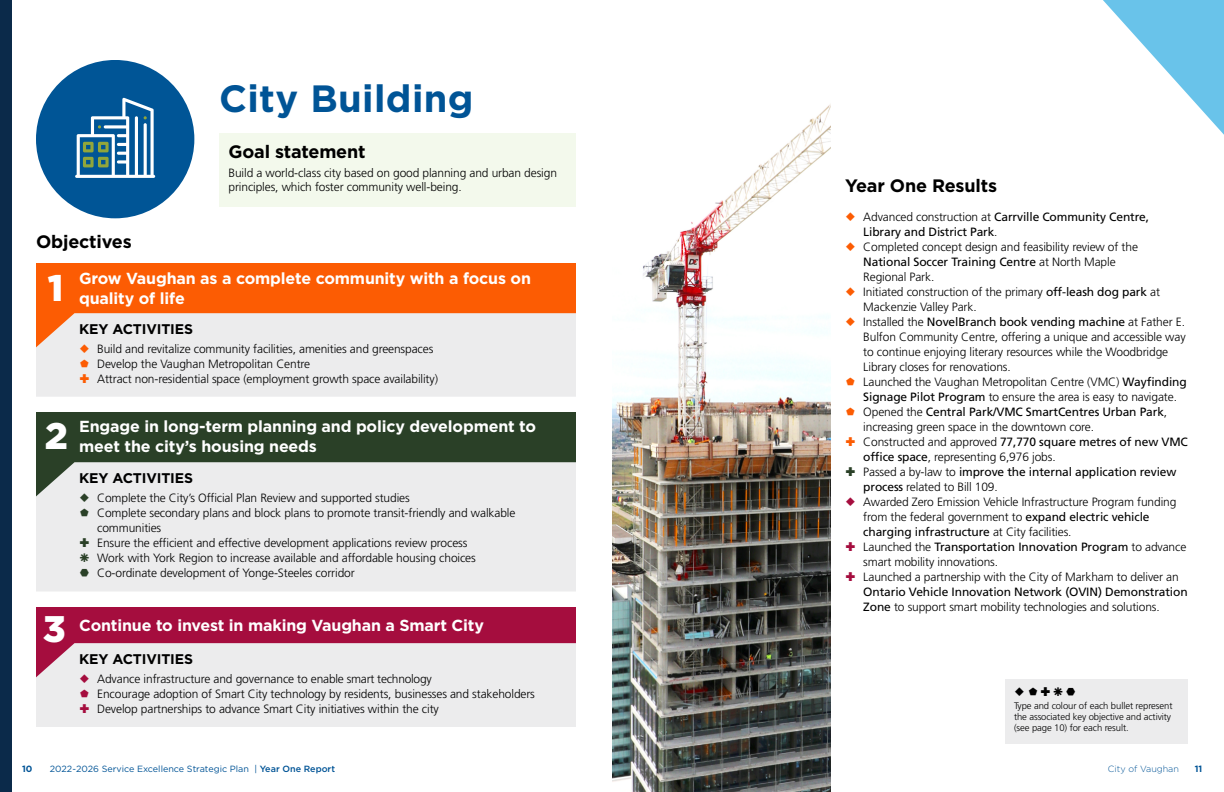
<style>
.page{position:relative;width:1224px;height:792px;background:#fff}
.page>*{position:absolute;margin:0;border:0;box-sizing:border-box;transform-origin:0 0}
.Heading_1{font:700 38px "Gotham";letter-spacing:.01em;color:#005496}
.Objective_numbers{font:900 37px "Gotham";color:#fff}
.Heading_2{font:700 18px "Gotham";letter-spacing:-.01em;color:#000}
.Body__Large_-_Objective{font:700 16px/20px "Gotham";letter-spacing:-.01em;color:#fff}
.Heading_3{font:700 14px "Gotham";letter-spacing:-.01em;color:#000}
.Bullets{font:300 12px/15px "Frutiger LT Std";letter-spacing:-.01em;color:#000}
.Bullets-2{font:12px/15px "Frutiger LT Std";letter-spacing:-.01em;color:#000}
.Body{font:300 12px/14.4px "Frutiger LT Std";letter-spacing:-.01em;color:#000}
.Legend{font:300 9.5px/11.4px "Frutiger LT Std";letter-spacing:-.01em;color:#000}
.t1{font:700 9.1px "Gotham";color:#005496}
.t2{font:9px "Gotham";color:#005496}
.t3{font:300 9px "Gotham";color:#005496}
.s1{color:#fc5c03}
.s2{color:#2a4027}
.s3{color:#a50d3e}
.s4{font-weight:300}
.s5{font-weight:400}
.s6{font-weight:500}
</style>
<div class="page">
<div style="left:36px;top:60px;width:158px;height:158px;background:#005596;border-radius:50%"></div>
<svg style="left:75px;top:98px;width:80px;height:80px"></svg>
<div style="left:219px;top:133px;width:357px;height:74px;background:#f3f9ec"></div>
<div style="left:36px;top:263px;width:540px;height:85px;background:#fc5c03"></div>
<div style="left:36px;top:313px;width:540px;height:84px;background:#ececed"></div>
<div style="left:36px;top:412px;width:540px;height:85px;background:#2a4027"></div>
<div style="left:36px;top:462px;width:540px;height:129px;background:#ececed"></div>
<div style="left:36px;top:607px;width:540px;height:71px;background:#a50d3e"></div>
<div style="left:36px;top:643px;width:540px;height:84px;background:#ececed"></div>
<div style="left:1005px;top:680px;width:183px;height:64px;background:#ececed"></div>
<img style="left:612px;top:104px;width:219px;height:688px">
<svg style="left:1103px;top:0;width:121px;height:135px"></svg>
<div style="left:0;top:0;width:12px;height:792px;background:#0b2a4a"></div>
<svg style="left:80px;top:359px;width:9px;height:8px"></svg>
<svg style="left:80px;top:374px;width:9px;height:9px"></svg>
<svg style="left:80px;top:509px;width:9px;height:8px"></svg>
<svg style="left:80px;top:539px;width:9px;height:8px"></svg>
<svg style="left:80px;top:554px;width:9px;height:8px"></svg>
<svg style="left:80px;top:569px;width:9px;height:8px"></svg>
<svg style="left:80px;top:689px;width:9px;height:8px"></svg>
<svg style="left:80px;top:704px;width:9px;height:9px"></svg>
<h1 class="Heading_1" style="left:219px;top:74px;width:256px">City Building</h1>
<h2 class="Heading_2" style="left:228px;top:139px;width:139px">Goal statement</h2>
<p class="Body" style="left:228px;top:165px;width:330px">Build a world-class city based on good planning and urban design principles, which foster community well-being.</p>
<h2 class="Heading_2" style="left:36px;top:230px;width:97px">Objectives</h2>
<p class="Objective_numbers" style="left:48px;top:263px;width:17px">1</p>
<p class="Body__Large_-_Objective" style="left:79px;top:268px;width:453px">Grow Vaughan as a complete community with a focus on quality of life</p>
<h3 class="Heading_3" style="left:79px;top:320px;width:115px">KEY ACTIVITIES</h3>
<p class="Bullets" style="left:79px;top:342px;width:356px"><span class="s1">○</span> Build and revitalize community facilities, amenities and greenspaces</p>
<p class="Bullets" style="left:97px;top:357px;width:215px">Develop the Vaughan Metropolitan Centre</p>
<p class="Bullets" style="left:97px;top:372px;width:342px">Attract non-residential space (employment growth space availability)</p>
<p class="Objective_numbers" style="left:45px;top:411px;width:25px">2</p>
<p class="Body__Large_-_Objective" style="left:79px;top:416px;width:458px">Engage in long-term planning and policy development to meet the city’s housing needs</p>
<h3 class="Heading_3" style="left:79px;top:469px;width:115px">KEY ACTIVITIES</h3>
<p class="Bullets" style="left:79px;top:491px;width:332px"><span class="s2">○</span> Complete the City’s Official Plan Review and supported studies</p>
<p class="Bullets" style="left:97px;top:506px;width:420px">Complete secondary plans and block plans to promote transit-friendly and walkable communities</p>
<p class="Bullets" style="left:97px;top:536px;width:372px">Ensure the efficient and effective development applications review process</p>
<p class="Bullets" style="left:97px;top:551px;width:380px">Work with York Region to increase available and affordable housing choices</p>
<p class="Bullets" style="left:97px;top:566px;width:259px">Co-ordinate development of Yonge-Steeles corridor</p>
<p class="Objective_numbers" style="left:43px;top:604px;width:24px">3</p>
<p class="Body__Large_-_Objective" style="left:79px;top:616px;width:406px">Continue to invest in making Vaughan a Smart City</p>
<h3 class="Heading_3" style="left:79px;top:650px;width:115px">KEY ACTIVITIES</h3>
<p class="Bullets" style="left:79px;top:672px;width:354px"><span class="s3">○</span> Advance infrastructure and governance to enable smart technology</p>
<p class="Bullets" style="left:97px;top:687px;width:439px">Encourage adoption of Smart City technology by residents, businesses and stakeholders</p>
<p class="Bullets" style="left:97px;top:702px;width:343px">Develop partnerships to advance Smart City initiatives within the city</p>
<h2 class="Heading_2" style="left:845px;top:173px;width:153px">Year One Results</h2>
<p class="Bullets-2" style="left:863px;top:209px;width:287px;text-indent:-18px"><span class="s1">○</span> <span class="s4">Advanced construction at</span> Carrville Community Centre,<br>Library and District Park<span class="s4">.</span></p>
<p class="Bullets" style="left:845px;top:239px;width:294px"><span class="s1">○</span> Completed concept design and feasibility review of the</p>
<p class="Bullets-2" style="left:863px;top:254px;width:254px">National Soccer Training Centre <span class="s4">at North Maple<br>Regional Park.</span></p>
<p class="Bullets" style="left:863px;top:284px;width:298px;text-indent:-18px"><span class="s1">○</span> Initiated construction of the primary <span class="s5">off-leash dog park</span> at<br>Mackenzie Valley Park.</p>
<p class="Bullets" style="left:863px;top:314px;width:324px;text-indent:-18px"><span class="s1">○</span> Installed the <span class="s5">NovelBranch book vending machine</span> at Father E.<br>Bulfon Community Centre, offering a unique and accessible way to continue enjoying literary resources while the Woodbridge Library closes for renovations.</p>
<p class="Bullets" style="left:863px;top:374px;width:325px">Launched the Vaughan Metropolitan Centre (VMC) <span class="s5">Wayfinding<br>Signage Pilot Program</span> to ensure the area is easy to navigate.</p>
<p class="Bullets" style="left:863px;top:404px;width:305px">Opened the <span class="s5">Central Park/VMC SmartCentres Urban Park</span>, increasing green space in the downtown core.</p>
<p class="Bullets" style="left:863px;top:434px;width:326px">Constructed and approved <span class="s5">77,770 square metres of new VMC office space</span>, representing 6,976 jobs.</p>
<p class="Bullets-2" style="left:863px;top:464px;width:315px"><span class="s4">Passed a by-law to</span> improve the internal application review process <span class="s4">related to Bill 109.</span></p>
<p class="Bullets" style="left:863px;top:494px;width:315px;text-indent:-18px"><span class="s3">○</span> Awarded Zero Emission Vehicle Infrastructure Program funding from the federal government to <span class="s5">expand electric vehicle charging infrastructure</span> at City facilities.</p>
<p class="Bullets" style="left:863px;top:539px;width:325px">Launched the <span class="s5">Transportation Innovation Program</span> to advance smart mobility innovations.</p>
<p class="Bullets" style="left:863px;top:569px;width:326px">Launched a partnership with the City of Markham to deliver an<br><span class="s5">Ontario Vehicle Innovation Network (OVIN) Demonstration<br>Zone</span> to support smart mobility technologies and solutions.</p>
<p class="Legend" style="left:1014px;top:700px;width:160px">Type and colour of each bullet represent the associated key objective and activity (see page 10) for each result.</p>
<p class="t1" style="left:22px;top:763px;width:12px">10</p>
<p class="t2" style="left:50px;top:763px;width:287px">2022-2026 Service Excellence Strategic Plan | <span class="s6">Year One Report</span></p>
<p class="t3" style="left:1108px;top:763px;width:73px">City of Vaughan</p>
<p class="t1" style="left:1195px;top:763px;width:9px">11</p>
</div>
